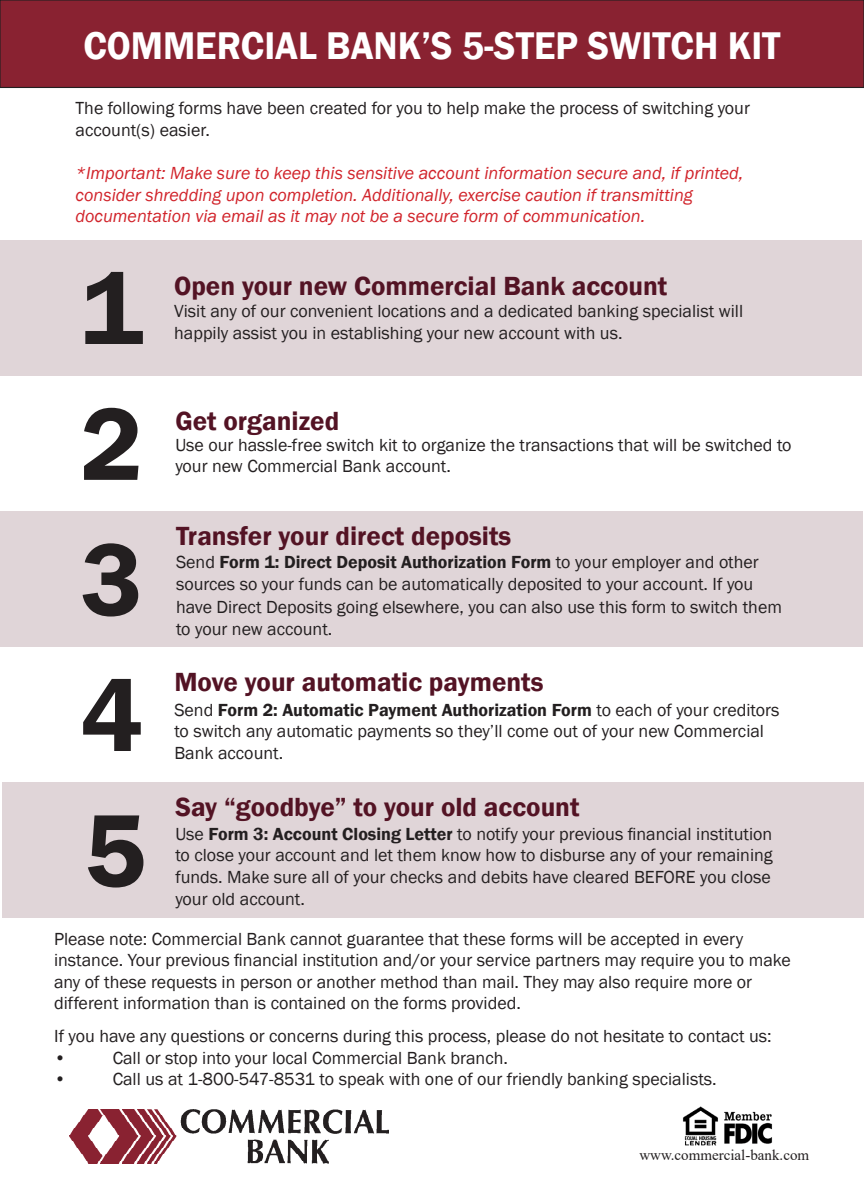
<style>
.page{position:relative;width:864px;height:1188px;background:#fff}
.page>*{position:absolute;margin:0;border:0;box-sizing:border-box;transform-origin:0 0}
.t1{font:600 106.5px "Franklin Gothic";color:#231f20}
.t2{font:600 39.75px "Franklin Gothic";color:#fff;scale:.94 1}
.t3{font:600 27px "Franklin Gothic";color:#531324}
.t4{font:18px/21.6px "Franklin Gothic";color:#231f20}
.t5{font:italic 18px "Franklin Gothic";color:#d1232a}
.t6{font:600 18px "Franklin Gothic";color:#231f20}
.t7{font:15px "Times New Roman";color:#231f20}
.s1{font-weight:400}
.s2{font-weight:600}
</style>
<div class="page">
<div style="left:0;top:0;width:864px;height:87px;background:#892231"></div>
<div style="left:0;top:0;width:864px;height:88px;border:1px solid #231f20"></div>
<div style="left:2px;top:782px;width:862px;height:136px;background:#e0d5d8"></div>
<div style="left:0;top:241px;width:862px;height:135px;background:#e0d5d8"></div>
<div style="left:0;top:511px;width:863px;height:136px;background:#e0d5d8"></div>
<img style="left:69px;top:1109px;width:320px;height:54px">
<img style="left:682px;top:1106px;width:90px;height:40px">
<p class="t2" style="left:83px;top:21px;width:743px">COMMERCIAL BANK’S 5-STEP SWITCH KIT</p>
<p class="t4" style="left:76px;top:98px;width:676px">The following forms have been created for you to help make the process of switching your</p>
<p class="t4" style="left:76px;top:119px;width:136px">account(s) easier.</p>
<p class="t5" style="left:76px;top:162px;width:669px">*Important: Make sure to keep this sensitive account information secure and, if printed,</p>
<p class="t5" style="left:76px;top:183px;width:619px">consider shredding upon completion. Additionally, exercise caution if transmitting</p>
<p class="t5" style="left:76px;top:205px;width:571px">documentation via email as it may not be a secure form of communication.</p>
<p class="t1" style="left:81px;top:243px;width:64px">1</p>
<p class="t1" style="left:81px;top:379px;width:64px">2</p>
<p class="t1" style="left:81px;top:514px;width:64px">3</p>
<p class="t1" style="left:81px;top:650px;width:64px">4</p>
<p class="t1" style="left:84px;top:785px;width:64px">5</p>
<p class="t3" style="left:174px;top:269px;width:495px">Open your new Commercial Bank account</p>
<p class="t4" style="left:174px;top:301px;width:570px">Visit any of our convenient locations and a dedicated banking specialist will</p>
<p class="t4" style="left:174px;top:323px;width:450px">happily assist you in establishing your new account with us.</p>
<p class="t3" style="left:175px;top:404px;width:165px">Get organized</p>
<p class="t4" style="left:175px;top:434px;width:618px">Use our hassle-free switch kit to organize the transactions that will be switched to your new Commercial Bank account.</p>
<p class="t3" style="left:176px;top:519px;width:337px">Transfer your direct deposits</p>
<p class="t6" style="left:176px;top:551px;width:584px"><span class="s1">Send</span> Form 1: Direct Deposit Authorization Form <span class="s1">to your employer and other</span></p>
<p class="t4" style="left:176px;top:574px;width:579px">sources so your funds can be automatically deposited to your account. If you</p>
<p class="t4" style="left:176px;top:596px;width:608px">have Direct Deposits going elsewhere, you can also use this form to switch them</p>
<p class="t4" style="left:176px;top:619px;width:158px">to your new account.</p>
<p class="t3" style="left:174px;top:666px;width:371px">Move your automatic payments</p>
<p class="t6" style="left:174px;top:699px;width:607px"><span class="s1">Send</span> Form 2: Automatic Payment Authorization Form <span class="s1">to each of your creditors</span></p>
<p class="t4" style="left:174px;top:721px;width:591px">to switch any automatic payments so they’ll come out of your new Commercial</p>
<p class="t4" style="left:174px;top:742px;width:110px">Bank account.</p>
<p class="t3" style="left:175px;top:791px;width:406px">Say “goodbye” to your old account</p>
<p class="t4" style="left:175px;top:823px;width:598px">Use <span class="s2">Form 3: Account Closing Letter</span> to notify your previous financial institution</p>
<p class="t4" style="left:175px;top:845px;width:599px">to close your account and let them know how to disburse any of your remaining</p>
<p class="t4" style="left:175px;top:867px;width:597px">funds. Make sure all of your checks and debits have cleared BEFORE you close</p>
<p class="t4" style="left:175px;top:888px;width:131px">your old account.</p>
<p class="t4" style="left:54px;top:928px;width:691px">Please note: Commercial Bank cannot guarantee that these forms will be accepted in every</p>
<p class="t4" style="left:54px;top:950px;width:738px">instance. Your previous financial institution and/or your service partners may require you to make any of these requests in person or another method than mail. They may also require more or</p>
<p class="t4" style="left:54px;top:993px;width:468px">different information than is contained on the forms provided.</p>
<p class="t4" style="left:54px;top:1026px;width:719px">If you have any questions or concerns during this process, please do not hesitate to contact us:</p>
<p class="t4" style="left:54px;top:1047px;width:14px">•</p>
<p class="t4" style="left:113px;top:1047px;width:397px">Call or stop into your local Commercial Bank branch.</p>
<p class="t4" style="left:54px;top:1069px;width:14px">•</p>
<p class="t4" style="left:113px;top:1069px;width:606px">Call us at 1-800-547-8531 to speak with one of our friendly banking specialists.</p>
<p class="t7" style="left:639px;top:1145px;width:171px">www.commercial-bank.com</p>
</div>
